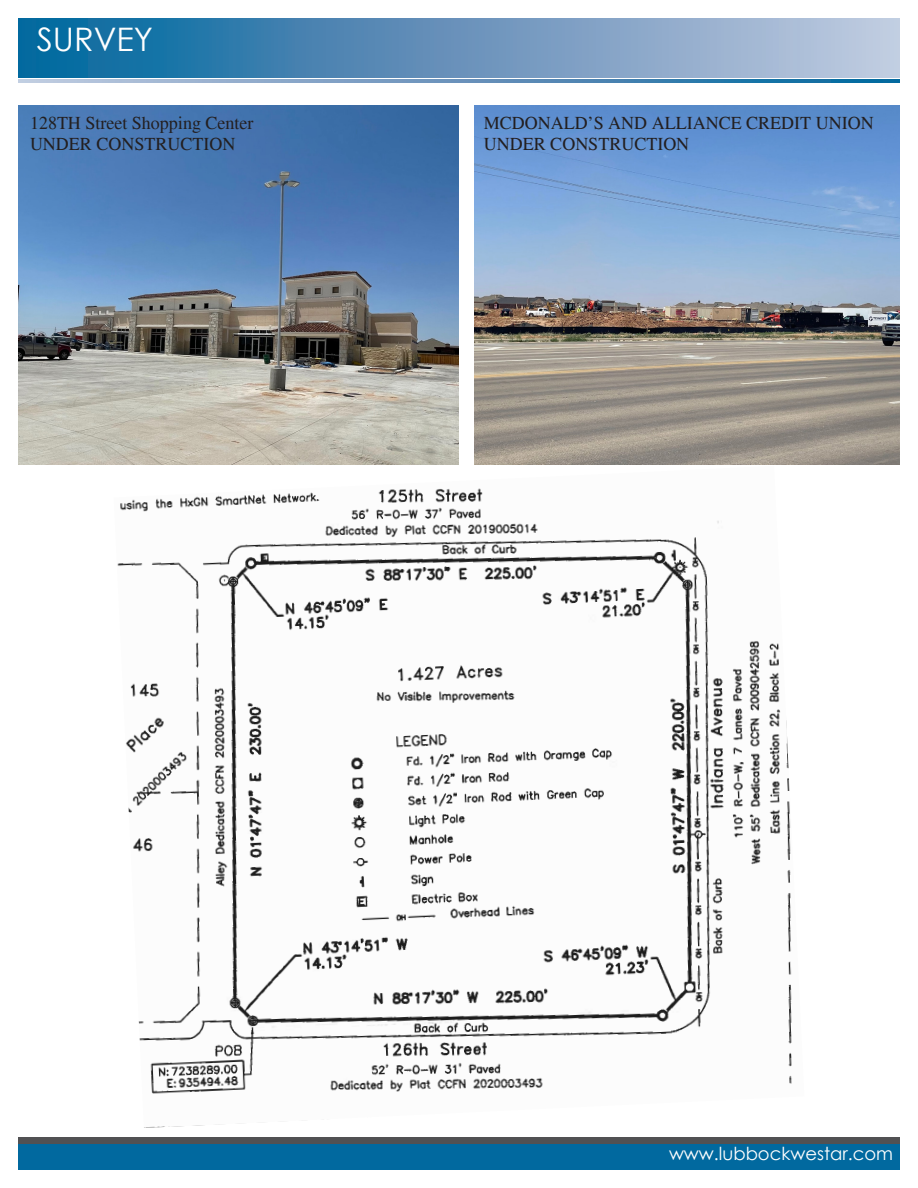
<style>
.page{position:relative;width:918px;height:1188px;background:#fff}
.page>*{position:absolute;margin:0;border:0;box-sizing:border-box;transform-origin:0 0}
.t1{font:32.4px "Century Gothic";color:#fff}
.t2{font:18px "Times";color:#231f20}
.t3{font:18px "Century Gothic";color:#fff}
</style>
<div class="page">
<svg style="left:18px;top:79px;width:882px;height:4px;background:#6395bc"></svg>
<div style="left:18px;top:18px;width:882px;height:59px;background:linear-gradient(to right,#01629b,#c7c8de)"></div>
<div style="left:18px;top:1137px;width:882px;height:30px;background:#515153"></div>
<div style="left:18px;top:1144px;width:882px;height:26px;background:#01699f"></div>
<img style="left:117px;top:488px;width:675px;height:640px">
<img style="left:474px;top:105px;width:426px;height:359px">
<img style="left:18px;top:105px;width:441px;height:359px">
<p class="t1" style="left:37px;top:17px;width:118px">SURVEY</p>
<p class="t2" style="left:30px;top:112px;width:225px">128TH Street Shopping Center</p>
<p class="t2" style="left:30px;top:134px;width:207px">UNDER CONSTRUCTION</p>
<p class="t2" style="left:484px;top:112px;width:391px">MCDONALD’S AND ALLIANCE CREDIT UNION</p>
<p class="t2" style="left:484px;top:134px;width:207px">UNDER CONSTRUCTION</p>
<p class="t3" style="left:669px;top:1141px;width:226px">www.lubbockwestar.com</p>
</div>
